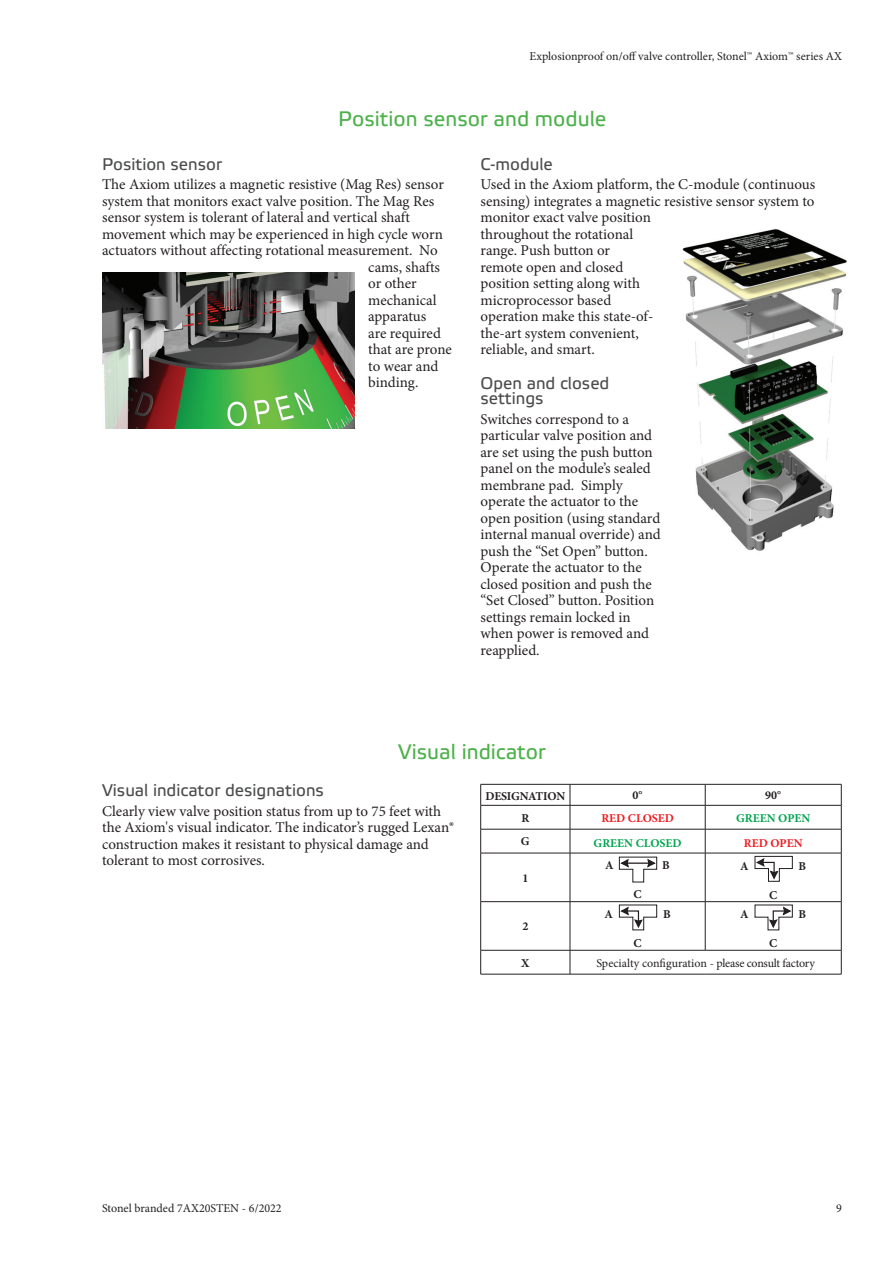
<style>
.page{position:relative;width:893px;height:1263px;background:#fff}
.page>*{position:absolute;margin:0;border:0;box-sizing:border-box;transform-origin:0 0}
.t1{font:21px "Etelka Text Pro";color:#4db14c}
.t2{font:16.8px/15px "Etelka Text Pro";color:#4b4c4d}
.t3{font:15px/16.5px "Minion Pro";letter-spacing:-.005em;color:#231f20}
.t4{font:12px "Minion Pro";letter-spacing:-.005em;color:#231f20}
.t5{font:700 12px "Minion Pro";letter-spacing:-.02em;color:#231f20}
.t6{font:700 12px "Minion Pro";color:#00a54f}
.t7{font:700 12px "Minion Pro";color:#ee1d23}
</style>
<div class="page">
<img style="left:102px;top:273px;width:253px;height:156px">
<img style="left:682px;top:229px;width:165px;height:322px">
<hr style="left:480px;top:784px;width:90px;height:1px;background:#231f20">
<hr style="left:570px;top:784px;width:135px;height:1px;background:#231f20">
<hr style="left:705px;top:784px;width:136px;height:1px;background:#231f20">
<hr style="left:480px;top:805px;width:90px;height:1px;background:#231f20">
<hr style="left:570px;top:805px;width:135px;height:1px;background:#231f20">
<hr style="left:705px;top:805px;width:136px;height:1px;background:#231f20">
<svg style="left:570px;top:784px;width:1px;height:69px"></svg>
<svg style="left:705px;top:784px;width:1px;height:69px"></svg>
<hr style="left:570px;top:853px;width:1px;height:48px;background:#231f20">
<hr style="left:705px;top:853px;width:1px;height:48px;background:#231f20">
<hr style="left:570px;top:902px;width:1px;height:48px;background:#231f20">
<hr style="left:705px;top:902px;width:1px;height:48px;background:#231f20">
<svg style="left:570px;top:951px;width:1px;height:23px"></svg>
<hr style="left:480px;top:829px;width:90px;height:1px;background:#231f20">
<svg style="left:480px;top:784px;width:1px;height:69px"></svg>
<hr style="left:570px;top:829px;width:135px;height:1px;background:#231f20">
<hr style="left:705px;top:829px;width:136px;height:1px;background:#231f20">
<svg style="left:841px;top:784px;width:1px;height:69px"></svg>
<hr style="left:480px;top:853px;width:90px;height:1px;background:#231f20">
<hr style="left:480px;top:853px;width:1px;height:48px;background:#231f20">
<hr style="left:570px;top:853px;width:135px;height:1px;background:#231f20">
<hr style="left:705px;top:853px;width:136px;height:1px;background:#231f20">
<hr style="left:841px;top:853px;width:1px;height:48px;background:#231f20">
<hr style="left:480px;top:901px;width:90px;height:1px;background:#231f20">
<hr style="left:480px;top:902px;width:1px;height:48px;background:#231f20">
<hr style="left:570px;top:901px;width:135px;height:1px;background:#231f20">
<hr style="left:705px;top:901px;width:136px;height:1px;background:#231f20">
<hr style="left:841px;top:902px;width:1px;height:48px;background:#231f20">
<hr style="left:480px;top:950px;width:90px;height:1px;background:#231f20">
<svg style="left:480px;top:950px;width:1px;height:24px"></svg>
<hr style="left:570px;top:950px;width:135px;height:1px;background:#231f20">
<hr style="left:705px;top:950px;width:136px;height:1px;background:#231f20">
<svg style="left:841px;top:950px;width:1px;height:24px"></svg>
<hr style="left:480px;top:974px;width:90px;height:1px;background:#231f20">
<hr style="left:570px;top:974px;width:135px;height:1px;background:#231f20">
<hr style="left:705px;top:974px;width:136px;height:1px;background:#231f20">
<svg style="left:619px;top:856px;width:38px;height:27px"></svg>
<svg style="left:754px;top:855px;width:39px;height:27px"></svg>
<svg style="left:619px;top:904px;width:38px;height:27px"></svg>
<svg style="left:754px;top:904px;width:39px;height:27px"></svg>
<p class="t4" style="left:529px;top:48px;width:314px">Explosionproof on/off valve controller, Stonel™ Axiom™ series AX</p>
<h1 class="t1" style="left:338px;top:107px;width:270px">Position sensor and module</h1>
<p class="t2" style="left:102px;top:157px;width:122px">Position sensor</p>
<p class="t3" style="left:102px;top:176px;width:343px">The Axiom utilizes a magnetic resistive (Mag Res) sensor</p>
<p class="t3" style="left:102px;top:193px;width:334px">system that monitors exact valve position. The Mag Res</p>
<p class="t3" style="left:102px;top:209px;width:309px">sensor system is tolerant of lateral and vertical shaft</p>
<p class="t3" style="left:102px;top:226px;width:342px">movement which may be experienced in high cycle worn</p>
<p class="t3" style="left:102px;top:242px;width:337px">actuators without affecting rotational measurement. No</p>
<p class="t3" style="left:368px;top:259px;width:73px">cams, shafts</p>
<p class="t3" style="left:368px;top:275px;width:50px">or other</p>
<p class="t3" style="left:368px;top:292px;width:70px">mechanical</p>
<p class="t3" style="left:368px;top:308px;width:60px">apparatus</p>
<p class="t3" style="left:368px;top:325px;width:74px">are required</p>
<p class="t3" style="left:368px;top:341px;width:85px">that are prone</p>
<p class="t3" style="left:368px;top:358px;width:72px">to wear and</p>
<p class="t3" style="left:368px;top:374px;width:52px">binding.</p>
<p class="t2" style="left:480px;top:157px;width:74px">C-module</p>
<p class="t3" style="left:480px;top:176px;width:336px">Used in the Axiom platform, the C-module (continuous sensing) integrates a magnetic resistive sensor system to monitor exact valve position<br>throughout the rotational<br>range. Push button or<br>remote open and closed<br>position setting along with<br>microprocessor based<br>operation make this state-of-<br>the-art system convenient,<br>reliable, and smart.</p>
<p class="t2" style="left:480px;top:377px;width:130px">Open and closed settings</p>
<p class="t3" style="left:480px;top:411px;width:182px">Switches correspond to a particular valve position and are set using the push button panel on the module’s sealed membrane pad. Simply operate the actuator to the open position (using standard internal manual override) and push the “Set Open” button.<br>Operate the actuator to the closed position and push the “Set Closed” button. Position settings remain locked in when power is removed and reapplied.</p>
<h1 class="t1" style="left:398px;top:741px;width:149px">Visual indicator</h1>
<p class="t2" style="left:102px;top:784px;width:223px">Visual indicator designations</p>
<p class="t3" style="left:102px;top:803px;width:354px">Clearly view valve position status from up to 75 feet with the Axiom's visual indicator. The indicator’s rugged Lexan® construction makes it resistant to physical damage and tolerant to most corrosives.</p>
<p class="t5" style="left:485px;top:788px;width:81px">DESIGNATION</p>
<p class="t5" style="left:633px;top:787px;width:11px">0°</p>
<p class="t5" style="left:765px;top:787px;width:17px">90°</p>
<p class="t5" style="left:521px;top:809px;width:9px">R</p>
<p class="t7" style="left:601px;top:809px;width:74px">RED CLOSED</p>
<p class="t6" style="left:736px;top:809px;width:76px">GREEN OPEN</p>
<p class="t5" style="left:521px;top:833px;width:10px">G</p>
<p class="t6" style="left:594px;top:835px;width:89px">GREEN CLOSED</p>
<p class="t7" style="left:744px;top:835px;width:60px">RED OPEN</p>
<p class="t5" style="left:522px;top:869px;width:7px">1</p>
<p class="t5" style="left:605px;top:857px;width:10px">A</p>
<p class="t5" style="left:662px;top:857px;width:9px">B</p>
<p class="t5" style="left:634px;top:886px;width:10px">C</p>
<p class="t5" style="left:740px;top:857px;width:10px">A</p>
<p class="t5" style="left:799px;top:857px;width:9px">B</p>
<p class="t5" style="left:769px;top:886px;width:10px">C</p>
<p class="t5" style="left:522px;top:918px;width:7px">2</p>
<p class="t5" style="left:605px;top:906px;width:10px">A</p>
<p class="t5" style="left:663px;top:906px;width:9px">B</p>
<p class="t5" style="left:634px;top:935px;width:10px">C</p>
<p class="t5" style="left:740px;top:906px;width:10px">A</p>
<p class="t5" style="left:799px;top:906px;width:9px">B</p>
<p class="t5" style="left:769px;top:935px;width:10px">C</p>
<p class="t5" style="left:521px;top:954px;width:10px">X</p>
<p class="t4" style="left:596px;top:955px;width:220px">Specialty configuration - please consult factory</p>
<p class="t4" style="left:102px;top:1200px;width:181px">Stonel branded 7AX20STEN - 6/2022</p>
<p class="t4" style="left:836px;top:1200px;width:7px">9</p>
</div>
